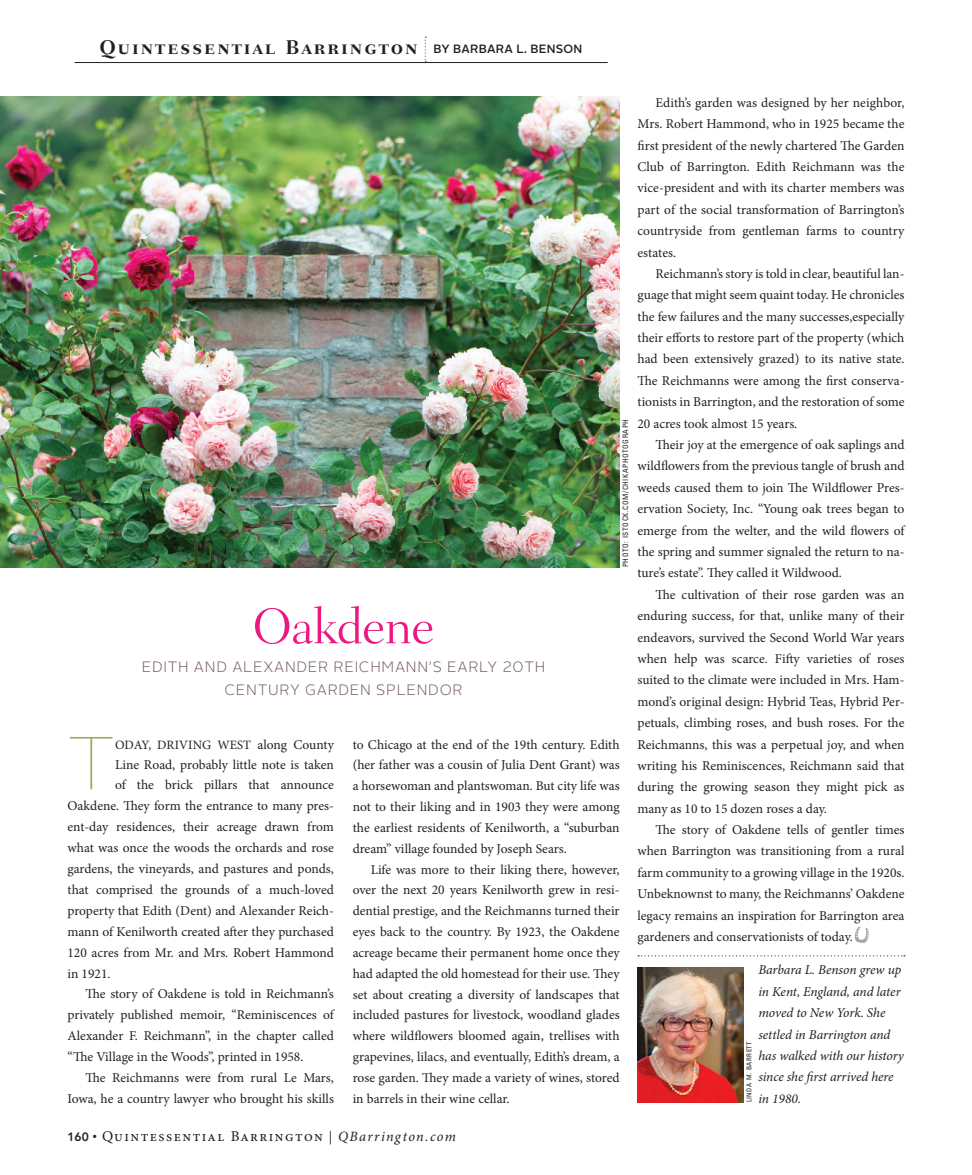
<style>
.page{position:relative;width:972px;height:1175px;background:#fff}
.page>*{position:absolute;margin:0;border:0;box-sizing:border-box;transform-origin:0 0}
._1_-_Text_Indent{font:100 74.7px "Alright Sans";color:#a3a85d}
.STORY_TITLE{font:300 51px "Fairfield LT Std";letter-spacing:-.02em;color:#ed1781}
.t1{font:700 20.25px "Fairfield LT Std";letter-spacing:.1em;color:#231f20}
._1-Text_Indent{font:300 15px/23.1px "Alright Sans";letter-spacing:.05em;color:#75605d;text-align:center}
.t2{font:15px "Minion Pro";letter-spacing:.1em;color:#231f20}
._1_-_Text_Indent-2{font:13.5px/21.5px "Minion Pro";color:#231f20;text-align:justify}
.Biography{font:italic 13.5px/21.5px "Minion Pro";letter-spacing:-.005em;color:#231f20}
._1_-_Text_Indent-3{font:12.75px "Minion Pro";letter-spacing:.005em;color:#231f20}
._6_-_Author_name{font:500 12px "Alright Sans";letter-spacing:.025em;color:#231f20}
.Photo_credit{font:condensed 7.5px "Univers LT Std";letter-spacing:.075em;color:#231f20}
.Photo_credit-2{font:condensed 6.75px "Univers LT Std";letter-spacing:.075em;color:#231f20}
.s1{font-size:13.5px}
.s2{font-family:"Avenir LT Std";font-weight:800;font-size:12px}
.s3{font-size:12px}
.s4{font-style:italic;font-size:14.25px}
</style>
<div class="page">
<svg style="left:638px;top:955px;width:267px;height:1px"></svg>
<svg style="left:425px;top:36px;width:1px;height:26px"></svg>
<hr style="left:74px;top:62px;width:534px;height:1px;background:#231f20">
<svg style="left:854px;top:927px;width:15px;height:16px"></svg>
<img style="left:638px;top:967px;width:106px;height:135px">
<img style="left:0;top:97px;width:620px;height:470px">
<p class="t1" style="left:99px;top:35px;width:320px">Quintessential Barrington</p>
<p class="_6_-_Author_name" style="left:433px;top:41px;width:151px">BY BARBARA L. BENSON</p>
<p class="STORY_TITLE" style="left:252px;top:597px;width:184px">Oakdene</p>
<p class="_1-Text_Indent" style="left:142px;top:655px;width:405px">EDITH AND ALEXANDER REICHMANN’S EARLY 20TH<br>CENTURY GARDEN SPLENDOR</p>
<p class="Photo_credit" style="left:621px;top:567px;width:150px;rotate:-90deg">PHOTO: ISTOCK.COM/CHIKAPHOTOGRAPH</p>
<p class="_1_-_Text_Indent" style="left:68px;top:712px;width:49px">T</p>
<p class="_1_-_Text_Indent-3" style="left:115px;top:736px;width:220px">ODAY, DRIVING WEST <span class="s1">along County</span></p>
<p class="_1_-_Text_Indent-2" style="left:115px;top:754px;width:220px">Line Road, probably little note is taken</p>
<p class="_1_-_Text_Indent-2" style="left:115px;top:774px;width:220px">of the brick pillars that announce</p>
<p class="_1_-_Text_Indent-2" style="left:68px;top:795px;width:268px">Oakdene. They form the entrance to many pres-</p>
<p class="_1_-_Text_Indent-2" style="left:68px;top:816px;width:268px">ent-day residences, their acreage drawn from</p>
<p class="_1_-_Text_Indent-2" style="left:68px;top:837px;width:268px">what was once the woods the orchards and rose</p>
<p class="_1_-_Text_Indent-2" style="left:68px;top:858px;width:268px">gardens, the vineyards, and pastures and ponds,</p>
<p class="_1_-_Text_Indent-2" style="left:68px;top:879px;width:268px">that comprised the grounds of a much-loved</p>
<p class="_1_-_Text_Indent-2" style="left:68px;top:899px;width:268px">property that Edith (Dent) and Alexander Reich-</p>
<p class="_1_-_Text_Indent-2" style="left:68px;top:920px;width:268px">mann of Kenilworth created after they purchased</p>
<p class="_1_-_Text_Indent-2" style="left:68px;top:941px;width:268px">120 acres from Mr. and Mrs. Robert Hammond</p>
<p class="_1_-_Text_Indent-2" style="left:68px;top:962px;width:45px">in 1921.</p>
<p class="_1_-_Text_Indent-2" style="left:68px;top:983px;width:268px;line-height:20.9px;text-indent:18px">The story of Oakdene is told in Reichmann’s privately published memoir, “Reminiscences of Alexander F. Reichmann”, in the chapter called “The Village in the Woods”, printed in 1958.</p>
<p class="_1_-_Text_Indent-2" style="left:68px;top:1067px;width:268px;line-height:20.9px;text-align:right">The Reichmanns were from rural Le Mars,<br>Iowa, he a country lawyer who brought his skills</p>
<p class="_1_-_Text_Indent-2" style="left:353px;top:734px;width:269px;line-height:20.9px">to Chicago at the end of the 19th century. Edith (her father was a cousin of Julia Dent Grant) was a horsewoman and plantswoman. But city life was not to their liking and in 1903 they were among the earliest residents of Kenilworth, a “suburban dream” village founded by Joseph Sears.</p>
<p class="_1_-_Text_Indent-2" style="left:353px;top:859px;width:269px;line-height:20.9px;text-indent:18px">Life was more to their liking there, however, over the next 20 years Kenilworth grew in resi&shy;dential prestige, and the Reichmanns turned their eyes back to the country. By 1923, the Oakdene acreage became their permanent home once they had adapted the old homestead for their use. They set about creating a diversity of landscapes that included pastures for livestock, woodland glades where wildflowers bloomed again, trellises with grapevines, lilacs, and eventually, Edith’s dream, a rose garden. They made a variety of wines, stored in barrels in their wine cellar.</p>
<p class="_1_-_Text_Indent-2" style="left:638px;top:92px;width:269px;text-indent:18px">Edith’s garden was designed by her neighbor, Mrs. Robert Hammond, who in 1925 became the first president of the newly chartered The Garden Club of Barrington. Edith Reichmann was the vice-president and with its charter members was part of the social transformation of Barrington’s countryside from gentleman farms to country estates.</p>
<p class="_1_-_Text_Indent-2" style="left:638px;top:263px;width:269px;text-indent:18px">Reichmann’s story is told in clear, beautiful lan&shy;guage that might seem quaint today. He chronicles the few failures and the many successes,especially their efforts to restore part of the property (which had been extensively grazed) to its native state.<br>The Reichmanns were among the first conserva&shy;tionists in Barrington, and the restoration of some 20 acres took almost 15 years.</p>
<p class="_1_-_Text_Indent-2" style="left:638px;top:434px;width:269px;text-indent:18px">Their joy at the emergence of oak saplings and wildflowers from the previous tangle of brush and weeds caused them to join The Wildflower Pres&shy;ervation Society, Inc. “Young oak trees began to emerge from the welter, and the wild flowers of the spring and summer signaled the return to na&shy;ture’s estate”. They called it Wildwood.</p>
<p class="_1_-_Text_Indent-2" style="left:638px;top:584px;width:269px;text-indent:18px">The cultivation of their rose garden was an enduring success, for that, unlike many of their endeavors, survived the Second World War years when help was scarce. Fifty varieties of roses suited to the climate were included in Mrs. Ham&shy;mond’s original design: Hybrid Teas, Hybrid Per&shy;petuals, climbing roses, and bush roses. For the Reichmanns, this was a perpetual joy, and when writing his Reminiscences, Reichmann said that during the growing season they might pick as many as 10 to 15 dozen roses a day.</p>
<p class="_1_-_Text_Indent-2" style="left:638px;top:819px;width:269px;text-indent:18px">The story of Oakdene tells of gentler times when Barrington was transitioning from a rural farm community to a growing village in the 1920s.<br>Unbeknownst to many, the Reichmanns’ Oakdene legacy remains an inspiration for Barrington area gardeners and conservationists of today.</p>
<p class="Biography" style="left:758px;top:959px;width:147px">Barbara L. Benson grew up in Kent, England, and later moved to New York. She settled in Barrington and has walked with our history since she first arrived here in 1980.</p>
<p class="Photo_credit-2" style="left:745px;top:1102px;width:63px;rotate:-90deg">LINDA M. BARRETT</p>
<p class="t2" style="left:68px;top:1125px;width:390px"><span class="s2">160</span> <span class="s3">•</span> Quintessential Barrington <span class="s1">|</span> <span class="s4">QBarrington.com</span></p>
</div>
